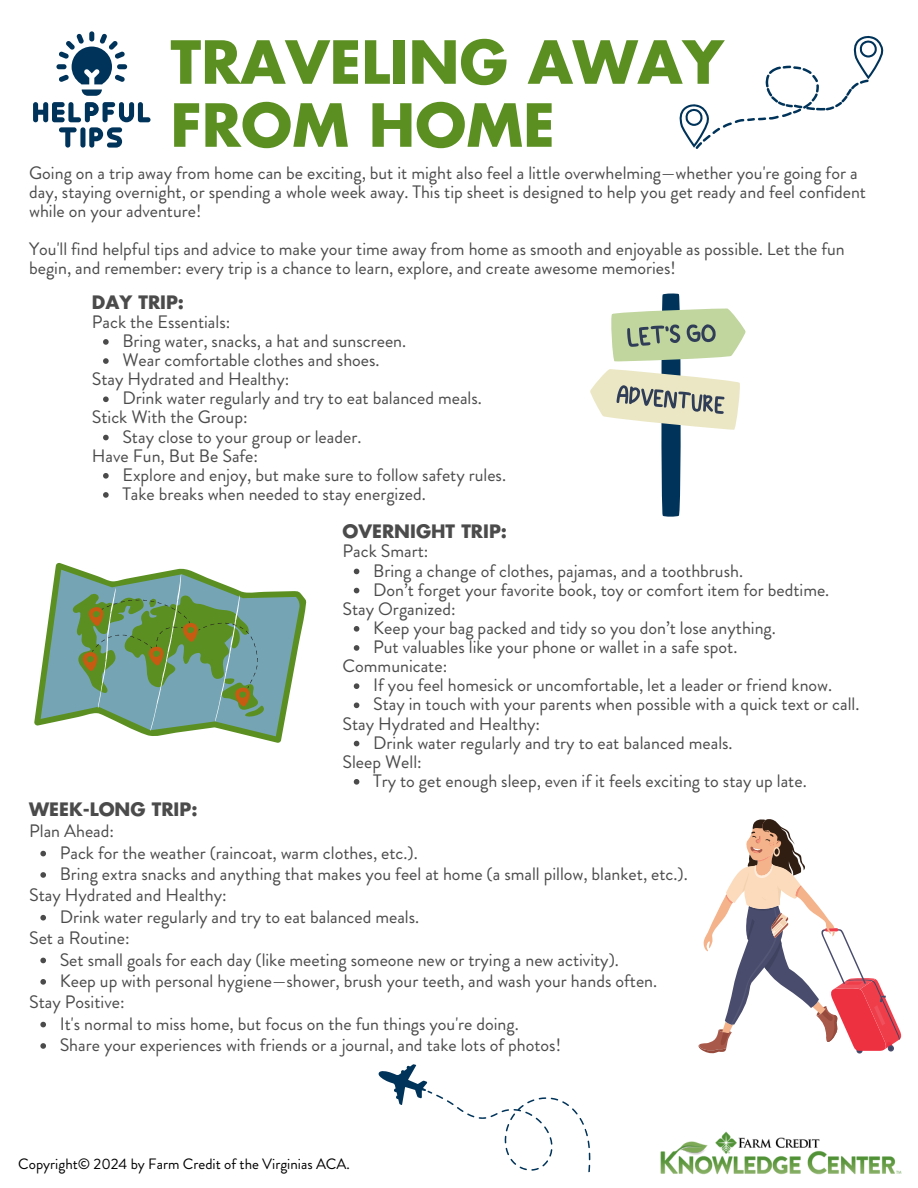
<style>
.page{position:relative;width:918px;height:1188px;background:#fff}
.page>*{position:absolute;margin:0;border:0;box-sizing:border-box;transform-origin:0 0}
.t1{font:700 57.75px/63px "Futura LT Pro";color:#5b8f22}
.t2{font:18px/19.2px "Brandon Grotesque";color:#4b4b4b}
.t3{font:700 18px "Futura LT Pro";color:#4b4b4b}
.t4{font:15px "Brandon Grotesque";color:#000}
</style>
<div class="page">
<svg style="left:698px;top:819px;width:204px;height:235px"></svg>
<svg style="left:378px;top:1064px;width:213px;height:109px"></svg>
<svg style="left:33px;top:102px;width:118px;height:46px"></svg>
<div style="left:89px;top:31px;width:5px;height:10px;background:#003359;border-radius:3px"></div>
<div style="left:56px;top:64px;width:11px;height:5px;background:#003359;border-radius:3px"></div>
<div style="left:117px;top:64px;width:10px;height:5px;background:#003359;border-radius:3px"></div>
<svg style="left:59px;top:34px;width:66px;height:62px"></svg>
<img style="left:661px;top:1132px;width:241px;height:42px">
<svg style="left:679px;top:35px;width:205px;height:114px"></svg>
<svg style="left:590px;top:293px;width:155px;height:224px"></svg>
<svg style="left:354px;top:569px;width:5px;height:5px"></svg>
<svg style="left:354px;top:588px;width:5px;height:5px"></svg>
<svg style="left:354px;top:626px;width:5px;height:6px"></svg>
<svg style="left:354px;top:645px;width:5px;height:6px"></svg>
<svg style="left:354px;top:683px;width:5px;height:6px"></svg>
<svg style="left:354px;top:703px;width:5px;height:5px"></svg>
<svg style="left:354px;top:741px;width:5px;height:5px"></svg>
<svg style="left:354px;top:779px;width:5px;height:6px"></svg>
<svg style="left:34px;top:562px;width:272px;height:181px"></svg>
<svg style="left:41px;top:570px;width:259px;height:166px;background:#83a990"></svg>
<svg style="left:103px;top:339px;width:6px;height:6px"></svg>
<svg style="left:103px;top:358px;width:6px;height:6px"></svg>
<svg style="left:103px;top:396px;width:6px;height:6px"></svg>
<svg style="left:103px;top:435px;width:6px;height:5px"></svg>
<svg style="left:103px;top:473px;width:6px;height:6px"></svg>
<svg style="left:103px;top:492px;width:6px;height:6px"></svg>
<svg style="left:40px;top:851px;width:6px;height:5px"></svg>
<svg style="left:40px;top:872px;width:6px;height:6px"></svg>
<svg style="left:40px;top:915px;width:6px;height:6px"></svg>
<svg style="left:40px;top:958px;width:6px;height:5px"></svg>
<svg style="left:40px;top:979px;width:6px;height:6px"></svg>
<svg style="left:40px;top:1022px;width:6px;height:5px"></svg>
<svg style="left:40px;top:1043px;width:6px;height:6px"></svg>
<h1 class="t1" style="left:170px;top:34px;width:555px">TRAVELING AWAY<br>FROM HOME</h1>
<h3 class="t2" style="left:29px;top:163px;width:839px">Going on a trip away from home can be exciting, but it might also feel a little overwhelming—whether you're going for a day, staying overnight, or spending a whole week away. This tip sheet is designed to help you get ready and feel confident while on your adventure!</h3>
<h3 class="t2" style="left:29px;top:240px;width:817px">You'll find helpful tips and advice to make your time away from home as smooth and enjoyable as possible. Let the fun begin, and remember: every trip is a chance to learn, explore, and create awesome memories!</h3>
<p class="t3" style="left:92px;top:294px;width:94px">DAY TRIP:</p>
<p class="t2" style="left:92px;top:312px;width:140px">Pack the Essentials:</p>
<p class="t2" style="left:122px;top:331px;width:285px">Bring water, snacks, a hat and sunscreen.</p>
<p class="t2" style="left:122px;top:350px;width:259px">Wear comfortable clothes and shoes.</p>
<p class="t2" style="left:92px;top:370px;width:199px">Stay Hydrated and Healthy:</p>
<p class="t2" style="left:122px;top:389px;width:361px">Drink water regularly and try to eat balanced meals.</p>
<p class="t2" style="left:92px;top:408px;width:157px">Stick With the Group:</p>
<p class="t2" style="left:122px;top:427px;width:241px">Stay close to your group or leader.</p>
<p class="t2" style="left:92px;top:446px;width:168px">Have Fun, But Be Safe:</p>
<p class="t2" style="left:122px;top:465px;width:385px">Explore and enjoy, but make sure to follow safety rules.</p>
<p class="t2" style="left:122px;top:484px;width:305px">Take breaks when needed to stay energized.</p>
<p class="t3" style="left:343px;top:523px;width:166px">OVERNIGHT TRIP:</p>
<p class="t2" style="left:343px;top:542px;width:87px">Pack Smart:</p>
<p class="t2" style="left:373px;top:561px;width:372px">Bring a change of clothes, pajamas, and a toothbrush.</p>
<p class="t2" style="left:373px;top:580px;width:458px">Don’t forget your favorite book, toy or comfort item for bedtime.</p>
<p class="t2" style="left:343px;top:599px;width:115px">Stay Organized:</p>
<p class="t2" style="left:373px;top:618px;width:404px">Keep your bag packed and tidy so you don’t lose anything.</p>
<p class="t2" style="left:373px;top:637px;width:366px">Put valuables like your phone or wallet in a safe spot.</p>
<p class="t2" style="left:343px;top:656px;width:106px">Communicate:</p>
<p class="t2" style="left:373px;top:676px;width:461px">If you feel homesick or uncomfortable, let a leader or friend know.</p>
<p class="t2" style="left:373px;top:695px;width:488px">Stay in touch with your parents when possible with a quick text or call.</p>
<p class="t2" style="left:343px;top:714px;width:199px">Stay Hydrated and Healthy:</p>
<p class="t2" style="left:373px;top:733px;width:361px">Drink water regularly and try to eat balanced meals.</p>
<p class="t2" style="left:343px;top:752px;width:81px">Sleep Well:</p>
<p class="t2" style="left:373px;top:771px;width:435px">Try to get enough sleep, even if it feels exciting to stay up late.</p>
<p class="t3" style="left:29px;top:801px;width:170px">WEEK-LONG TRIP:</p>
<p class="t2" style="left:29px;top:822px;width:86px">Plan Ahead:</p>
<p class="t2" style="left:60px;top:843px;width:360px">Pack for the weather (raincoat, warm clothes, etc.).</p>
<p class="t2" style="left:60px;top:864px;width:630px">Bring extra snacks and anything that makes you feel at home (a small pillow, blanket, etc.).</p>
<p class="t2" style="left:29px;top:886px;width:199px">Stay Hydrated and Healthy:</p>
<p class="t2" style="left:60px;top:907px;width:361px">Drink water regularly and try to eat balanced meals.</p>
<p class="t2" style="left:29px;top:929px;width:102px">Set a Routine:</p>
<p class="t2" style="left:60px;top:950px;width:561px">Set small goals for each day (like meeting someone new or trying a new activity).</p>
<p class="t2" style="left:60px;top:971px;width:599px">Keep up with personal hygiene—shower, brush your teeth, and wash your hands often.</p>
<p class="t2" style="left:29px;top:993px;width:97px">Stay Positive:</p>
<p class="t2" style="left:60px;top:1014px;width:461px">It's normal to miss home, but focus on the fun things you're doing.</p>
<p class="t2" style="left:60px;top:1035px;width:503px">Share your experiences with friends or a journal, and take lots of photos!</p>
<p class="t4" style="left:18px;top:1153px;width:333px">Copyright© 2024 by Farm Credit of the Virginias ACA.</p>
</div>
